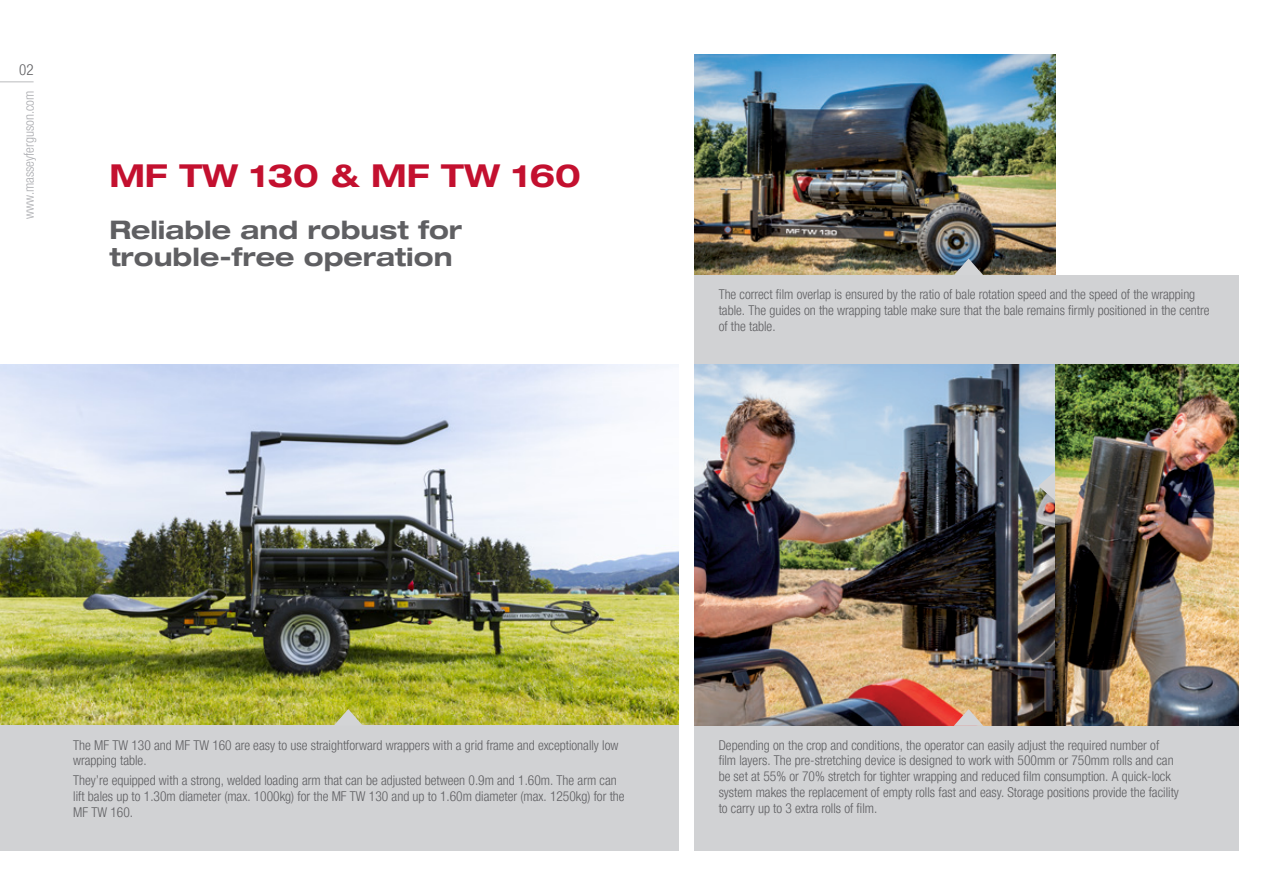
<style>
.page{position:relative;width:1263px;height:893px;background:#fff}
.page>*{position:absolute;margin:0;border:0;box-sizing:border-box;transform-origin:0 0}
.t1{font:700 expanded 31.5px "Helvetica Neue LTW1 G";color:#c3102f}
.t2{font:700 expanded 25.5px/27px "Helvetica Neue LTW1 G";color:#5f5f62}
.t3{font:300 condensed 15px "Helvetica Neue LTW1 G";color:#5f5f62}
.t4{font:300 condensed 13.5px/15.8px "Helvetica Neue LTW1 G";color:#5f5f62}
.t5{font:300 condensed 13.5px "Helvetica Neue LTW1 G";color:#abacb0}
</style>
<div class="page">
<hr style="left:0;top:81px;width:34px;height:1px;background:#babbbe">
<img style="left:0;top:365px;width:678px;height:361px">
<img style="left:695px;top:54px;width:360px;height:221px">
<div style="left:0;top:726px;width:678px;height:125px;background:#d1d2d4"></div>
<div style="left:695px;top:726px;width:544px;height:125px;background:#d1d2d4"></div>
<div style="left:695px;top:275px;width:544px;height:91px;background:#d1d2d4"></div>
<img style="left:695px;top:365px;width:544px;height:361px">
<svg style="left:1038px;top:471px;width:17px;height:30px"></svg>
<svg style="left:954px;top:709px;width:29px;height:17px"></svg>
<svg style="left:954px;top:258px;width:29px;height:17px"></svg>
<svg style="left:334px;top:709px;width:29px;height:17px"></svg>
<p class="t3" style="left:19px;top:61px;width:16px">02</p>
<p class="t5" style="left:21px;top:219px;width:130px;rotate:-90deg">www.masseyferguson.com</p>
<p class="t1" style="left:109px;top:155px;width:473px">MF TW 130 &amp; MF TW 160</p>
<p class="t2" style="left:109px;top:216px;width:354px">Reliable and robust for trouble-free operation</p>
<p class="t4" style="left:719px;top:286px;width:492px">The correct film overlap is ensured by the ratio of bale rotation speed and the speed of the wrapping table. The guides on the wrapping table make sure that the bale remains firmly positioned in the centre of the table.</p>
<p class="t4" style="left:73px;top:737px;width:547px">The MF TW 130 and MF TW 160 are easy to use straightforward wrappers with a grid frame and exceptionally low wrapping table.</p>
<p class="t4" style="left:73px;top:773px;width:553px">They’re equipped with a strong, welded loading arm that can be adjusted between 0.9m and 1.60m. The arm can lift bales up to 1.30m diameter (max. 1000kg) for the MF TW 130 and up to 1.60m diameter (max. 1250kg) for the<br>MF TW 160.</p>
<p class="t4" style="left:719px;top:737px;width:462px">Depending on the crop and conditions, the operator can easily adjust the required number of film layers. The pre-stretching device is designed to work with 500mm or 750mm rolls and can be set at 55% or 70% stretch for tighter wrapping and reduced film consumption. A quick-lock system makes the replacement of empty rolls fast and easy. Storage positions provide the facility to carry up to 3 extra rolls of film.</p>
</div>
